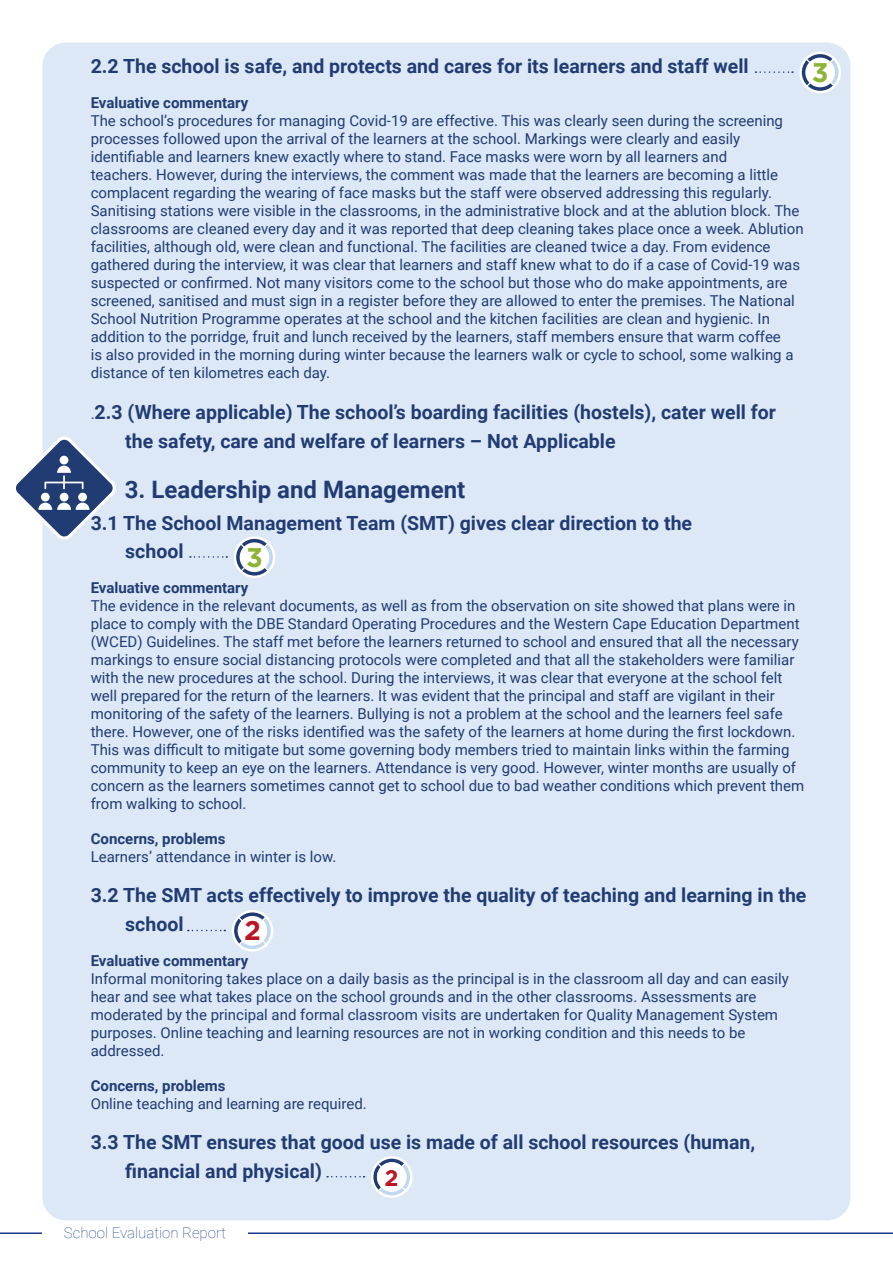
<style>
.page{position:relative;width:893px;height:1263px;background:#fff}
.page>*{position:absolute;margin:0;border:0;box-sizing:border-box;transform-origin:0 0}
.t1{font:700 27px "Gotham";color:#8db435}
.t2{font:700 27px "Gotham";color:#bb1626}
.t3{font:700 24px "Roboto";color:#203c73}
.t4{font:700 22.5px "Gotham";color:#bb1626}
.t5{font:700 19.5px/28.5px "Roboto";color:#203c73}
.t6{font:15px/18px "Roboto";color:#203c73}
.t7{font:700 15px "Roboto";color:#203c73}
.t8{font:100 15px "Roboto";color:#1c3a8e}
.s1{font-weight:400;font-size:15px}
</style>
<div class="page">
<hr style="left:0;top:1232px;width:893px;height:2px;background:#1c3a8e">
<div style="left:43px;top:1220px;width:205px;height:24px;background:#fff"></div>
<div style="left:43px;top:43px;width:807px;height:1177px;background:#dde8f6;border-radius:23px"></div>
<svg style="left:16px;top:433px;width:100px;height:110px"></svg>
<svg style="left:799px;top:52px;width:42px;height:41px"></svg>
<svg style="left:802px;top:54px;width:36px;height:37px"></svg>
<svg style="left:755px;top:71px;width:38px;height:2px"></svg>
<div style="left:234px;top:536px;width:41px;height:42px;background:#fff;border-radius:50%"></div>
<svg style="left:236px;top:539px;width:37px;height:37px"></svg>
<svg style="left:190px;top:556px;width:37px;height:2px"></svg>
<svg style="left:371px;top:1156px;width:42px;height:42px"></svg>
<svg style="left:373px;top:1159px;width:37px;height:36px"></svg>
<svg style="left:327px;top:1176px;width:38px;height:1px"></svg>
<div style="left:377px;top:1162px;width:29px;height:29px;background:#fff;border-radius:50%"></div>
<div style="left:232px;top:910px;width:41px;height:41px;background:#fff;border-radius:50%"></div>
<svg style="left:234px;top:912px;width:37px;height:37px"></svg>
<svg style="left:188px;top:930px;width:37px;height:1px"></svg>
<h3 class="t5" style="left:91px;top:51px;width:659px">2.2 The school is safe, and protects and cares for its learners and staff well</h3>
<p class="t7" style="left:91px;top:92px;width:159px">Evaluative commentary</p>
<p class="t6" style="left:91px;top:111px;width:715px">The school’s procedures for managing Covid-19 are effective. This was clearly seen during the screening processes followed upon the arrival of the learners at the school. Markings were clearly and easily identifiable and learners knew exactly where to stand. Face masks were worn by all learners and<br>teachers. However, during the interviews, the comment was made that the learners are becoming a little complacent regarding the wearing of face masks but the staff were observed addressing this regularly.<br>Sanitising stations were visible in the classrooms, in the administrative block and at the ablution block. The classrooms are cleaned every day and it was reported that deep cleaning takes place once a week. Ablution facilities, although old, were clean and functional. The facilities are cleaned twice a day. From evidence gathered during the interview, it was clear that learners and staff knew what to do if a case of Covid-19 was suspected or confirmed. Not many visitors come to the school but those who do make appointments, are screened, sanitised and must sign in a register before they are allowed to enter the premises. The National School Nutrition Programme operates at the school and the kitchen facilities are clean and hygienic. In addition to the porridge, fruit and lunch received by the learners, staff members ensure that warm coffee<br>is also provided in the morning during winter because the learners walk or cycle to school, some walking a distance of ten kilometres each day.</p>
<h3 class="t5" style="left:125px;top:397px;width:652px;text-indent:-35px"><span class="s1">.</span>2.3 (Where applicable) The school’s boarding facilities (hostels), cater well for the safety, care and welfare of learners – Not Applicable</h3>
<h2 class="t3" style="left:125px;top:472px;width:342px">3. Leadership and Management</h2>
<h3 class="t5" style="left:125px;top:508px;width:568px;text-indent:-35px">3.1 The School Management Team (SMT) gives clear direction to the school</h3>
<p class="t7" style="left:91px;top:577px;width:159px">Evaluative commentary</p>
<p class="t6" style="left:91px;top:596px;width:715px">The evidence in the relevant documents, as well as from the observation on site showed that plans were in place to comply with the DBE Standard Operating Procedures and the Western Cape Education Department (WCED) Guidelines. The staff met before the learners returned to school and ensured that all the necessary markings to ensure social distancing protocols were completed and that all the stakeholders were familiar with the new procedures at the school. During the interviews, it was clear that everyone at the school felt well prepared for the return of the learners. It was evident that the principal and staff are vigilant in their monitoring of the safety of the learners. Bullying is not a problem at the school and the learners feel safe there. However, one of the risks identified was the safety of the learners at home during the first lockdown.<br>This was difficult to mitigate but some governing body members tried to maintain links within the farming community to keep an eye on the learners. Attendance is very good. However, winter months are usually of concern as the learners sometimes cannot get to school due to bad weather conditions which prevent them from walking to school.</p>
<p class="t7" style="left:91px;top:828px;width:136px">Concerns, problems</p>
<p class="t6" style="left:91px;top:847px;width:247px">Learners’ attendance in winter is low.</p>
<h3 class="t5" style="left:125px;top:880px;width:683px;text-indent:-35px">3.2 The SMT acts effectively to improve the quality of teaching and learning in the school</h3>
<p class="t7" style="left:91px;top:950px;width:159px">Evaluative commentary</p>
<p class="t6" style="left:91px;top:969px;width:700px">Informal monitoring takes place on a daily basis as the principal is in the classroom all day and can easily hear and see what takes place on the school grounds and in the other classrooms. Assessments are moderated by the principal and formal classroom visits are undertaken for Quality Management System purposes. Online teaching and learning resources are not in working condition and this needs to be addressed.</p>
<p class="t7" style="left:91px;top:1075px;width:136px">Concerns, problems</p>
<p class="t6" style="left:91px;top:1094px;width:278px">Online teaching and learning are required.</p>
<h3 class="t5" style="left:125px;top:1127px;width:631px;text-indent:-35px">3.3 The SMT ensures that good use is made of all school resources (human, financial and physical)</h3>
<h1 class="t1" style="left:812px;top:54px;width:18px">3</h1>
<h1 class="t1" style="left:246px;top:539px;width:18px">3</h1>
<h1 class="t2" style="left:244px;top:913px;width:18px">2</h1>
<h3 class="t4" style="left:384px;top:1163px;width:16px">2</h3>
<p class="t8" style="left:64px;top:1222px;width:164px">School Evaluation Report</p>
</div>
